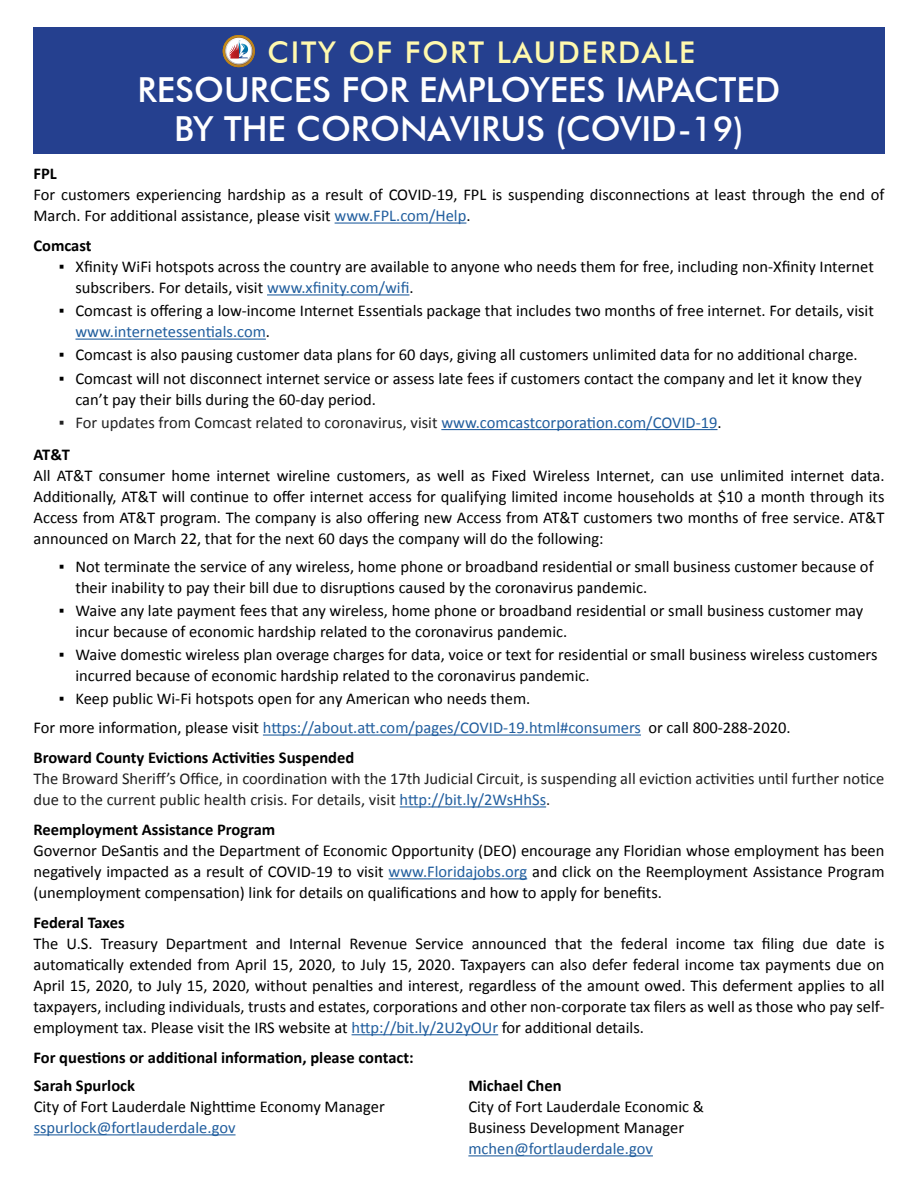
<style>
.page{position:relative;width:918px;height:1188px;background:#fff}
.page>*{position:absolute;margin:0;border:0;box-sizing:border-box;transform-origin:0 0}
.t1{font:500 34.5px/39px "Futura BT";color:#fff;text-align:center}
.t2{font:500 30px "Futura BT";letter-spacing:.06em;color:#fff9ae}
.t3{font:16.5px/21px "Calibri";color:#000}
.t4{font:16.5px/21px "Calibri";color:#202020}
.t5{font:700 16.5px/28px "Calibri";color:#000}
.t6{font:16.5px/32.1px "Calibri";color:#222}
.t7{font:16.5px "Calibri";color:#215e9e}
.s1{color:#215e9e}
.s2{color:#000}
.s3{font-weight:700;color:#000}
.s4{font-weight:700}
</style>
<div class="page">
<div style="left:33px;top:27px;width:852px;height:126px;background:#25408f"></div>
<svg style="left:223px;top:35px;width:32px;height:32px"></svg>
<hr style="left:335px;top:223px;width:131px;height:1px;background:#215e9e">
<hr style="left:267px;top:294px;width:142px;height:1px;background:#215e9e">
<hr style="left:75px;top:339px;width:191px;height:1px;background:#215e9e">
<hr style="left:441px;top:429px;width:277px;height:1px;background:#215e9e">
<hr style="left:263px;top:735px;width:378px;height:1px;background:#215e9e">
<hr style="left:400px;top:806px;width:146px;height:2px;background:#215e9e">
<hr style="left:389px;top:878px;width:138px;height:1px;background:#215e9e">
<hr style="left:352px;top:1034px;width:146px;height:1px;background:#215e9e">
<hr style="left:34px;top:1134px;width:202px;height:1px;background:#215e9e">
<hr style="left:468px;top:1155px;width:185px;height:1px;background:#215e9e">
<h2 class="t2" style="left:268px;top:34px;width:429px">CITY OF FORT LAUDERDALE</h2>
<h1 class="t1" style="left:138px;top:70px;width:644px">RESOURCES FOR EMPLOYEES IMPACTED<br>BY THE CORONAVIRUS (COVID-19)</h1>
<p class="t5" style="left:33px;top:159px;width:25px">FPL</p>
<p class="t3" style="left:33px;top:184px;width:853px">For customers experiencing hardship as a result of COVID-19, FPL is suspending disconnections at least through the end of<br>March. For additional assistance, please visit <span class="s1">www.FPL.com/Help</span>.</p>
<p class="t5" style="left:33px;top:231px;width:60px">Comcast</p>
<p class="t3" style="left:75px;top:256px;width:800px;text-indent:-16px">▪ Xfinity WiFi hotspots across the country are available to anyone who needs them for free, including non-Xfinity Internet subscribers. For details, visit <span class="s1">www.xfinity.com/wifi</span>.</p>
<p class="t3" style="left:75px;top:300px;width:800px;text-indent:-16px">▪ Comcast is offering a low-income Internet Essentials package that includes two months of free internet. For details, visit <span class="s1">www.internetessentials.com</span>.</p>
<p class="t3" style="left:59px;top:345px;width:800px">▪ Comcast is also pausing customer data plans for 60 days, giving all customers unlimited data for no additional charge.</p>
<p class="t3" style="left:75px;top:368px;width:788px;text-indent:-16px">▪ Comcast will not disconnect internet service or assess late fees if customers contact the company and let it know they can’t pay their bills during the 60-day period.</p>
<p class="t6" style="left:33px;top:406px;width:690px;text-indent:25px">▪ For updates from Comcast related to coronavirus, visit <span class="s1">www.comcastcorporation.com/COVID-19</span><span class="s2">.<br></span><span class="s3">AT&amp;T</span></p>
<p class="t3" style="left:33px;top:465px;width:853px;text-align:justify">All AT&amp;T consumer home internet wireline customers, as well as Fixed Wireless Internet, can use unlimited internet data.<br>Additionally, AT&amp;T will continue to offer internet access for qualifying limited income households at $10 a month through its Access from AT&amp;T program. The company is also offering new Access from AT&amp;T customers two months of free service. AT&amp;T announced on March 22, that for the next 60 days the company will do the following:</p>
<p class="t3" style="left:75px;top:556px;width:800px;text-indent:-16px">▪ Not terminate the service of any wireless, home phone or broadband residential or small business customer because of their inability to pay their bill due to disruptions caused by the coronavirus pandemic.</p>
<p class="t3" style="left:75px;top:600px;width:789px;text-indent:-16px">▪ Waive any late payment fees that any wireless, home phone or broadband residential or small business customer may incur because of economic hardship related to the coronavirus pandemic.</p>
<p class="t3" style="left:75px;top:644px;width:804px;text-indent:-16px">▪ Waive domestic wireless plan overage charges for data, voice or text for residential or small business wireless customers incurred because of economic hardship related to the coronavirus pandemic.</p>
<p class="t3" style="left:33px;top:684px;width:759px;line-height:29.5px;text-indent:25px">▪ Keep public Wi-Fi hotspots open for any American who needs them.<br>For more information, please visit <span class="s1">https://about.att.com/pages/COVID-19.html#consumers</span> or call 800-288-2020.<br><span class="s4">Broward County Evictions Activities Suspended</span></p>
<p class="t4" style="left:33px;top:768px;width:853px">The Broward Sheriff’s Office, in coordination with the 17th Judicial Circuit, is suspending all eviction activities until further notice due to the current public health crisis. For details, visit <span class="s1">http://bit.ly/2WsHhSs</span>.</p>
<p class="t5" style="left:33px;top:815px;width:243px">Reemployment Assistance Program</p>
<p class="t3" style="left:33px;top:840px;width:853px;text-align:justify">Governor DeSantis and the Department of Economic Opportunity (DEO) encourage any Floridian whose employment has been negatively impacted as a result of COVID-19 to visit <span class="s1">www.Floridajobs.org</span> and click on the Reemployment Assistance Program (unemployment compensation) link for details on qualifications and how to apply for benefits.</p>
<p class="t5" style="left:33px;top:908px;width:93px">Federal Taxes</p>
<p class="t3" style="left:33px;top:933px;width:853px;text-align:justify">The U.S. Treasury Department and Internal Revenue Service announced that the federal income tax filing due date is automatically extended from April 15, 2020, to July 15, 2020. Taxpayers can also defer federal income tax payments due on April 15, 2020, to July 15, 2020, without penalties and interest, regardless of the amount owed. This deferment applies to all taxpayers, including individuals, trusts and estates, corporations and other non-corporate tax filers as well as those who pay self&shy;employment tax. Please visit the IRS website at <span class="s1">http://bit.ly/2U2yOUr</span> for additional details.</p>
<p class="t5" style="left:33px;top:1043px;width:382px">For questions or additional information, please contact:<br>Sarah Spurlock</p>
<p class="t3" style="left:34px;top:1096px;width:353px">City of Fort Lauderdale Nighttime Economy Manager</p>
<p class="t7" style="left:34px;top:1117px;width:203px">sspurlock@fortlauderdale.gov</p>
<p class="t5" style="left:468px;top:1071px;width:95px">Michael Chen</p>
<p class="t3" style="left:468px;top:1096px;width:237px">City of Fort Lauderdale Economic &amp;<br>Business Development Manager</p>
<p class="t7" style="left:468px;top:1138px;width:186px">mchen@fortlauderdale.gov</p>
</div>
